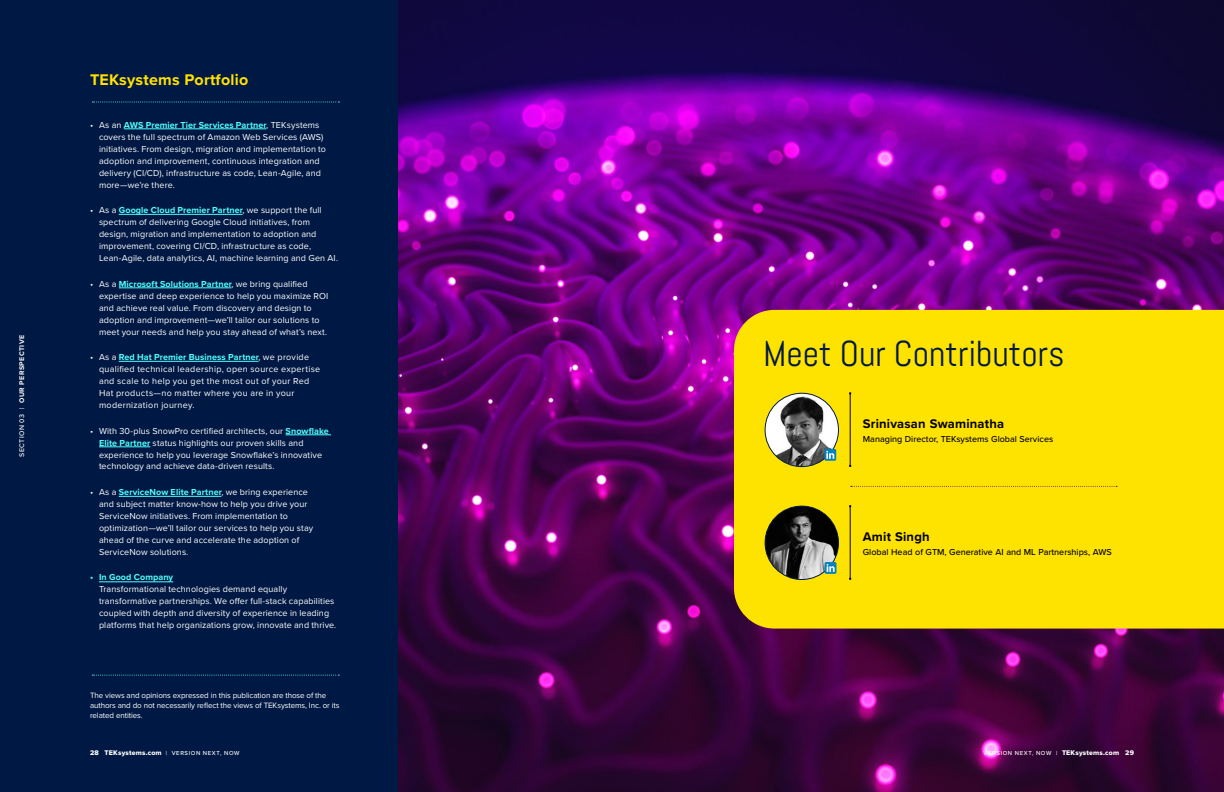
<style>
.page{position:relative;width:1224px;height:792px;background:#fff}
.page>*{position:absolute;margin:0;border:0;box-sizing:border-box;transform-origin:0 0}
.t1{font:36px "Abel";color:#001944}
.t2{font:700 16px "Proxima Nova";letter-spacing:.015em;color:#ffe300}
.t3{font:700 13px "Proxima Nova";letter-spacing:.015em;color:#000}
.t4{font:9px/12px "Proxima Nova";letter-spacing:.01em;color:#fff}
.t5{font:9px/12px "Proxima Nova";letter-spacing:.03em;color:#fff}
.t6{font:500 9px "Proxima Nova";color:#000}
.t7{font:700 9px "Proxima Nova";letter-spacing:.01em;color:#50ffff}
.t8{font:8px/10px "Proxima Nova";letter-spacing:-.01em;color:#fff}
.t9{font:7px "Proxima Nova Extrabld";letter-spacing:.03em;color:#fff}
.t10{font:700 7px "Proxima Nova";letter-spacing:.06em;color:#fff}
.t11{font:500 6px "Proxima Nova";letter-spacing:.105em;color:#fff}
.s1{font-weight:500}
.s2{font-weight:700;color:#50ffff}
.s3{font-family:"Proxima Nova";font-weight:500;font-size:6px}
.s4{font-family:"Proxima Nova Extrabld";font-weight:400;font-size:7px}
</style>
<div class="page">
<img style="left:397px;top:0;width:827px;height:792px">
<div style="left:734px;top:310px;width:490px;height:319px;background:#ffe300"></div>
<div style="left:0;top:0;width:397px;height:792px;background:#001944"></div>
<svg style="left:92px;top:101px;width:247px;height:1px"></svg>
<svg style="left:92px;top:675px;width:247px;height:1px"></svg>
<hr style="left:124px;top:128px;width:142px;height:1px;background:#50ffff">
<hr style="left:119px;top:214px;width:124px;height:1px;background:#50ffff">
<hr style="left:119px;top:287px;width:113px;height:1px;background:#50ffff">
<hr style="left:119px;top:361px;width:140px;height:1px;background:#50ffff">
<hr style="left:286px;top:434px;width:45px;height:1px;background:#50ffff">
<hr style="left:99px;top:446px;width:51px;height:1px;background:#50ffff">
<hr style="left:119px;top:496px;width:102px;height:1px;background:#50ffff">
<hr style="left:99px;top:581px;width:74px;height:1px;background:#50ffff">
<svg style="left:851px;top:486px;width:266px;height:1px"></svg>
<hr style="left:850px;top:394px;width:1px;height:71px;background:#000">
<hr style="left:850px;top:507px;width:1px;height:71px;background:#000">
<img style="left:765px;top:506px;width:73px;height:73px;border-radius:37px">
<div style="left:765px;top:506px;width:74px;height:74px;border:1px solid #001944;border-radius:50%"></div>
<svg style="left:825px;top:562px;width:11px;height:12px"></svg>
<svg style="left:827px;top:564px;width:8px;height:8px"></svg>
<img style="left:767px;top:394px;width:71px;height:73px">
<div style="left:765px;top:393px;width:74px;height:74px;border:1px solid #001944;border-radius:50%"></div>
<svg style="left:824px;top:449px;width:12px;height:12px"></svg>
<svg style="left:826px;top:451px;width:8px;height:8px"></svg>
<p class="t10" style="left:17px;top:457px;width:123px;rotate:-90deg"><span class="s1">SECTION 03 |</span> OUR PERSPECTIVE</p>
<h2 class="t2" style="left:90px;top:67px;width:160px">TEKsystems Portfolio</h2>
<p class="t4" style="left:99px;top:118px;width:229px;text-indent:-9px">• As an <span class="s2">AWS Premier Tier Services Partner</span>, TEKsystems covers the full spectrum of Amazon Web Services (AWS) initiatives. From design, migration and implementation to adoption and improvement, continuous integration and delivery (CI/CD), infrastructure as code, Lean-Agile, and more—we’re there.</p>
<p class="t4" style="left:99px;top:204px;width:241px;text-indent:-9px">• As a <span class="s2">Google Cloud Premier Partner</span>, we support the full spectrum of delivering Google Cloud initiatives, from design, migration and implementation to adoption and improvement, covering CI/CD, infrastructure as code, Lean-Agile, data analytics, AI, machine learning and Gen AI.</p>
<p class="t4" style="left:99px;top:277px;width:231px;text-indent:-9px">• As a <span class="s2">Microsoft Solutions Partner</span>, we bring qualified expertise and deep experience to help you maximize ROI and achieve real value. From discovery and design to adoption and improvement—we’ll tailor our solutions to meet your needs and help you stay ahead of what’s next.</p>
<p class="t5" style="left:99px;top:351px;width:223px;text-indent:-9px">• As a <span class="s2">Red Hat Premier Business Partner</span>, we provide qualified technical leadership, open source expertise and scale to help you get the most out of your Red Hat products—no matter where you are in your modernization journey.</p>
<p class="t4" style="left:99px;top:424px;width:231px;text-indent:-9px">• With 30-plus SnowPro certified architects, our <span class="s2">Snowflake Elite Partner</span> status highlights our proven skills and experience to help you leverage Snowflake’s innovative technology and achieve data-driven results.</p>
<p class="t4" style="left:99px;top:486px;width:216px;text-indent:-9px">• As a <span class="s2">ServiceNow Elite Partner</span>, we bring experience and subject matter know-how to help you drive your ServiceNow initiatives. From implementation to optimization—we’ll tailor our services to help you stay ahead of the curve and accelerate the adoption of ServiceNow solutions.</p>
<p class="t7" style="left:90px;top:571px;width:85px">• In Good Company</p>
<p class="t4" style="left:99px;top:583px;width:239px">Transformational technologies demand equally transformative partnerships. We offer full-stack capabilities coupled with depth and diversity of experience in leading platforms that help organizations grow, innovate and thrive.</p>
<p class="t8" style="left:90px;top:690px;width:251px">The views and opinions expressed in this publication are those of the authors and do not necessarily reflect the views of TEKsystems, Inc. or its related entities.</p>
<h1 class="t1" style="left:763px;top:331px;width:303px">Meet Our Contributors</h1>
<h3 class="t3" style="left:863px;top:414px;width:143px">Srinivasan Swaminatha</h3>
<p class="t6" style="left:863px;top:432px;width:192px">Managing Director, TEKsystems Global Services</p>
<h3 class="t3" style="left:863px;top:527px;width:68px">Amit Singh</h3>
<p class="t6" style="left:863px;top:545px;width:250px">Global Head of GTM, Generative AI and ML Partnerships, AWS</p>
<p class="t9" style="left:90px;top:747px;width:151px">28 TEKsystems.com <span class="s3">| VERSION NEXT, NOW</span></p>
<p class="t11" style="left:984px;top:749px;width:152px">VERSION NEXT, NOW | <span class="s4">TEKsystems.com 29</span></p>
</div>
